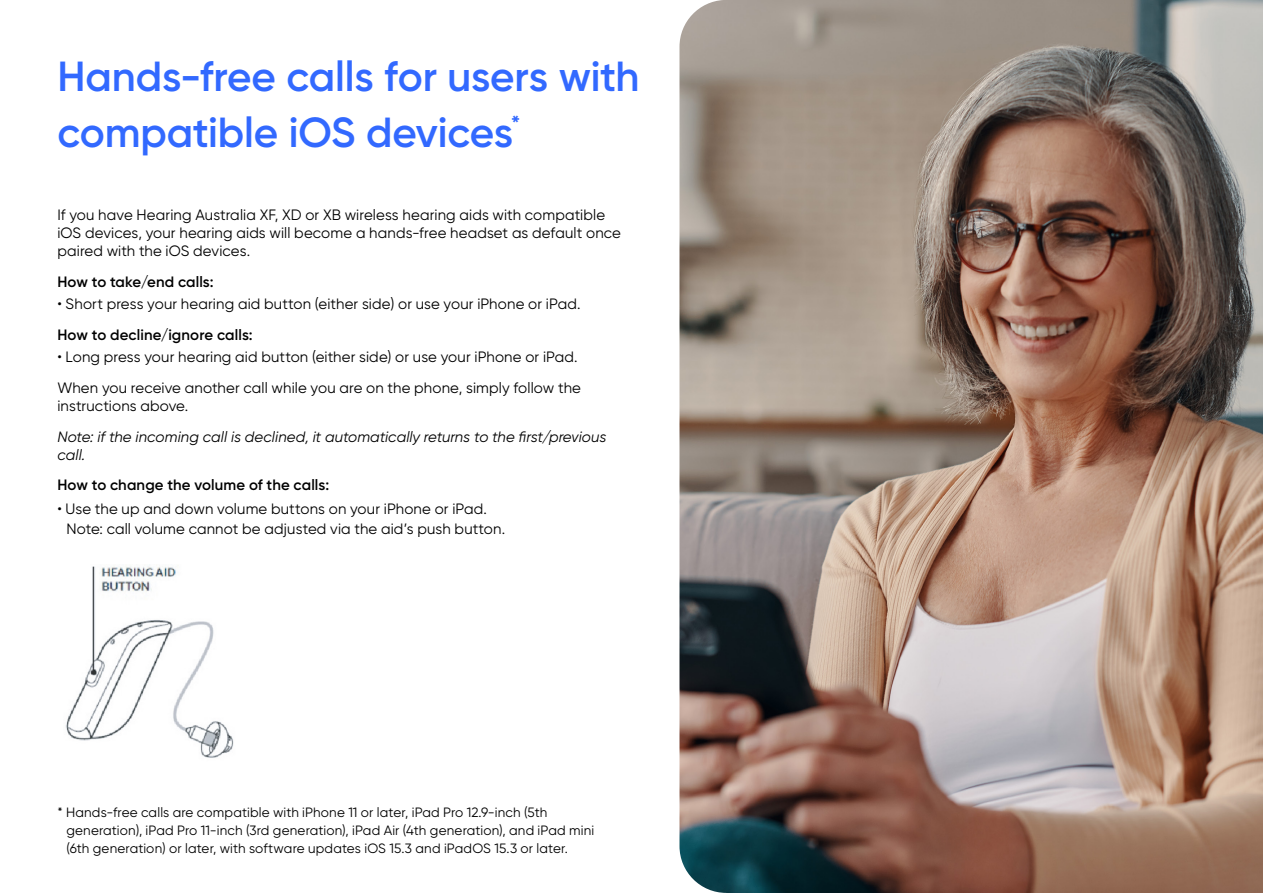
<style>
.page{position:relative;width:1263px;height:893px;background:#fff}
.page>*{position:absolute;margin:0;border:0;box-sizing:border-box;transform-origin:0 0}
.t1{font:600 42px/55.5px "Gilroy";letter-spacing:-.005em;color:#3269ff}
.t2{font:15px/18px "Gilroy";letter-spacing:.01em;color:#000}
.t3{font:italic 15px/18px "Gilroy";letter-spacing:.005em;color:#000}
.t4{font:600 15px "Gilroy";letter-spacing:.01em;color:#000}
.t5{font:13.5px/18px "Gilroy";letter-spacing:.015em;color:#000}
</style>
<div class="page">
<img style="left:65px;top:566px;width:169px;height:192px">
<img style="left:679px;top:0;width:584px;height:893px">
<p class="t1" style="left:57px;top:48px;width:584px">Hands-free calls for users with compatible iOS devices<sup>*</sup></p>
<p class="t2" style="left:57px;top:206px;width:565px">If you have Hearing Australia XF, XD or XB wireless hearing aids with compatible iOS devices, your hearing aids will become a hands-free headset as default once paired with the iOS devices.</p>
<p class="t4" style="left:57px;top:272px;width:158px">How to take/end calls:</p>
<p class="t2" style="left:57px;top:295px;width:525px">• Short press your hearing aid button (either side) or use your iPhone or iPad.</p>
<p class="t4" style="left:57px;top:325px;width:197px">How to decline/ignore calls:</p>
<p class="t2" style="left:57px;top:348px;width:522px">• Long press your hearing aid button (either side) or use your iPhone or iPad.</p>
<p class="t2" style="left:57px;top:378px;width:525px">When you receive another call while you are on the phone, simply follow the instructions above.</p>
<p class="t3" style="left:57px;top:427px;width:551px">Note: if the incoming call is declined, it automatically returns to the first/previous call.</p>
<p class="t4" style="left:57px;top:476px;width:273px">How to change the volume of the calls:</p>
<p class="t2" style="left:66px;top:499px;width:440px;line-height:19.5px;text-indent:-9px">• Use the up and down volume buttons on your iPhone or iPad.<br>Note: call volume cannot be adjusted via the aid’s push button.</p>
<p class="t5" style="left:66px;top:803px;width:529px;text-indent:-9px">* Hands-free calls are compatible with iPhone 11 or later, iPad Pro 12.9-inch (5th generation), iPad Pro 11-inch (3rd generation), iPad Air (4th generation), and iPad mini (6th generation) or later, with software updates iOS 15.3 and iPadOS 15.3 or later.</p>
</div>
